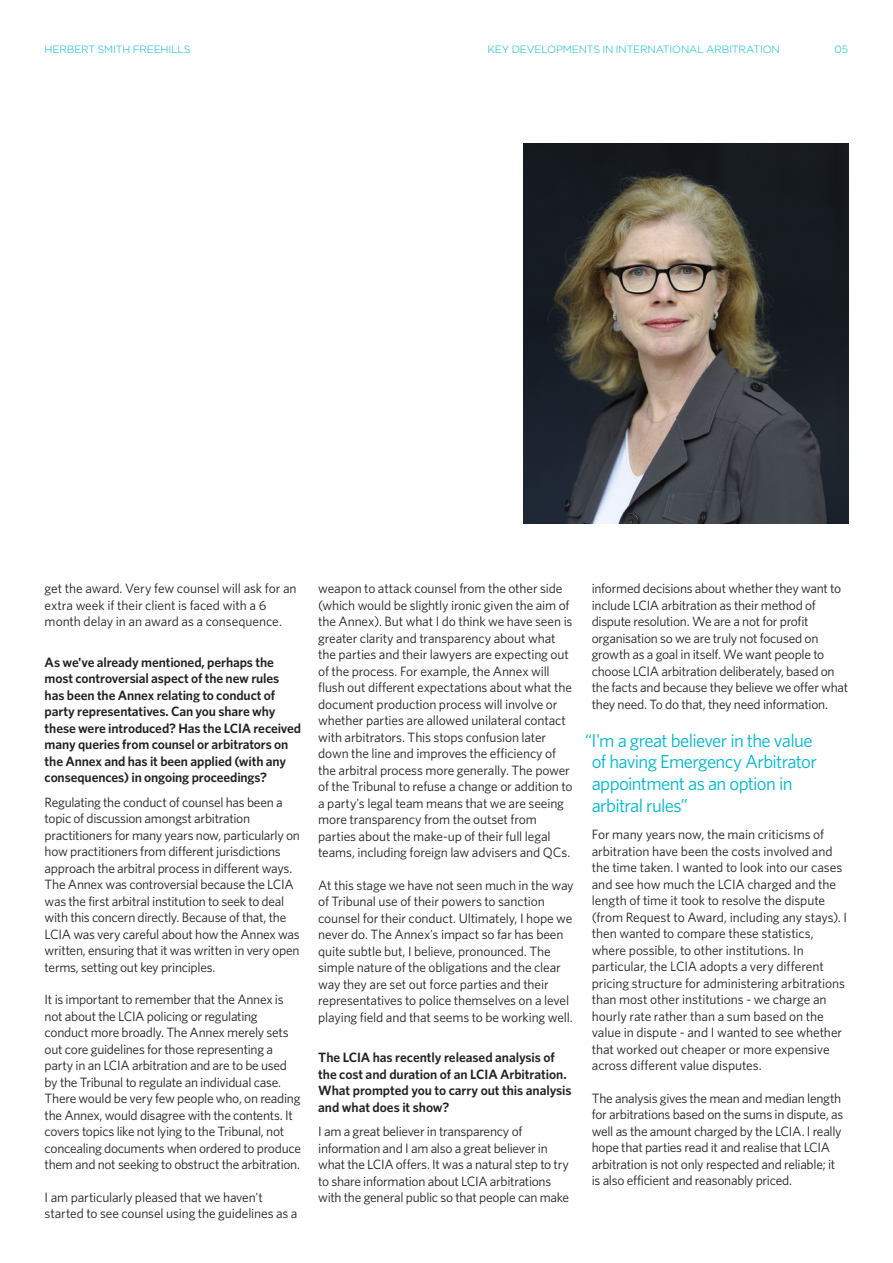
<style>
.page{position:relative;width:893px;height:1263px;background:#fff}
.page>*{position:absolute;margin:0;border:0;box-sizing:border-box;transform-origin:0 0}
.t1{font:18.75px/21.8px "Whitney";letter-spacing:-.035em;color:#00b5cb}
.Body_Text{font:13.5px/16.5px "Whitney";letter-spacing:-.015em;color:#231f20}
.Body_Heading_1{font:600 13.5px/16.5px "Whitney";letter-spacing:-.01em;color:#231f20}
.t2{font:300 10.5px "Gotham";letter-spacing:-.015em;color:#00b5cb}
</style>
<div class="page">
<img style="left:523px;top:144px;width:325px;height:380px">
<p class="t2" style="left:45px;top:43px;width:147px">HERBERT SMITH FREEHILLS</p>
<p class="t2" style="left:487px;top:43px;width:294px">KEY DEVELOPMENTS IN INTERNATIONAL ARBITRATION</p>
<p class="t2" style="left:835px;top:43px;width:15px">05</p>
<p class="Body_Text" style="left:45px;top:580px;width:253px">get the award. Very few counsel will ask for an extra week if their client is faced with a 6 month delay in an award as a consequence.</p>
<p class="Body_Heading_1" style="left:45px;top:654px;width:258px">As we've already mentioned, perhaps the most controversial aspect of the new rules has been the Annex relating to conduct of party representatives. Can you share why these were introduced? Has the LCIA received many queries from counsel or arbitrators on the Annex and has it been applied (with any consequences) in ongoing proceedings?</p>
<p class="Body_Text" style="left:45px;top:793px;width:257px">Regulating the conduct of counsel has been a topic of discussion amongst arbitration practitioners for many years now, particularly on how practitioners from different jurisdictions approach the arbitral process in different ways.<br>The Annex was controversial because the LCIA was the first arbitral institution to seek to deal with this concern directly. Because of that, the LCIA was very careful about how the Annex was written, ensuring that it was written in very open terms, setting out key principles.</p>
<p class="Body_Text" style="left:45px;top:991px;width:258px">It is important to remember that the Annex is not about the LCIA policing or regulating conduct more broadly. The Annex merely sets out core guidelines for those representing a party in an LCIA arbitration and are to be used by the Tribunal to regulate an individual case.<br>There would be very few people who, on reading the Annex, would disagree with the contents. It covers topics like not lying to the Tribunal, not concealing documents when ordered to produce them and not seeking to obstruct the arbitration.</p>
<p class="Body_Text" style="left:45px;top:1188px;width:254px">I am particularly pleased that we haven't started to see counsel using the guidelines as a</p>
<p class="Body_Text" style="left:318px;top:580px;width:256px">weapon to attack counsel from the other side (which would be slightly ironic given the aim of the Annex). But what I do think we have seen is greater clarity and transparency about what the parties and their lawyers are expecting out of the process. For example, the Annex will flush out different expectations about what the document production process will involve or whether parties are allowed unilateral contact with arbitrators. This stops confusion later down the line and improves the efficiency of the arbitral process more generally. The power of the Tribunal to refuse a change or addition to a party's legal team means that we are seeing more transparency from the outset from parties about the make-up of their full legal teams, including foreign law advisers and QCs.</p>
<p class="Body_Text" style="left:318px;top:876px;width:257px">At this stage we have not seen much in the way of Tribunal use of their powers to sanction counsel for their conduct. Ultimately, I hope we never do. The Annex's impact so far has been quite subtle but, I believe, pronounced. The simple nature of the obligations and the clear way they are set out force parties and their representatives to police themselves on a level playing field and that seems to be working well.</p>
<p class="Body_Heading_1" style="left:318px;top:1049px;width:255px">The LCIA has recently released analysis of the cost and duration of an LCIA Arbitration.<br>What prompted you to carry out this analysis and what does it show?</p>
<p class="Body_Text" style="left:318px;top:1123px;width:252px">I am a great believer in transparency of information and I am also a great believer in what the LCIA offers. It was a natural step to try to share information about LCIA arbitrations with the general public so that people can make</p>
<p class="Body_Text" style="left:592px;top:580px;width:258px">informed decisions about whether they want to include LCIA arbitration as their method of dispute resolution. We are a not for profit organisation so we are truly not focused on growth as a goal in itself. We want people to choose LCIA arbitration deliberately, based on the facts and because they believe we offer what they need. To do that, they need information.</p>
<p class="t1" style="left:592px;top:729px;width:227px;text-indent:-7px">“I'm a great believer in the value of having Emergency Arbitrator appointment as an option in arbitral rules”</p>
<p class="Body_Text" style="left:592px;top:826px;width:257px">For many years now, the main criticisms of arbitration have been the costs involved and the time taken. I wanted to look into our cases and see how much the LCIA charged and the length of time it took to resolve the dispute (from Request to Award, including any stays). I then wanted to compare these statistics, where possible, to other institutions. In particular, the LCIA adopts a very different pricing structure for administering arbitrations than most other institutions - we charge an hourly rate rather than a sum based on the value in dispute - and I wanted to see whether that worked out cheaper or more expensive across different value disputes.</p>
<p class="Body_Text" style="left:592px;top:1089px;width:253px">The analysis gives the mean and median length for arbitrations based on the sums in dispute, as well as the amount charged by the LCIA. I really hope that parties read it and realise that LCIA arbitration is not only respected and reliable; it is also efficient and reasonably priced.</p>
</div>
